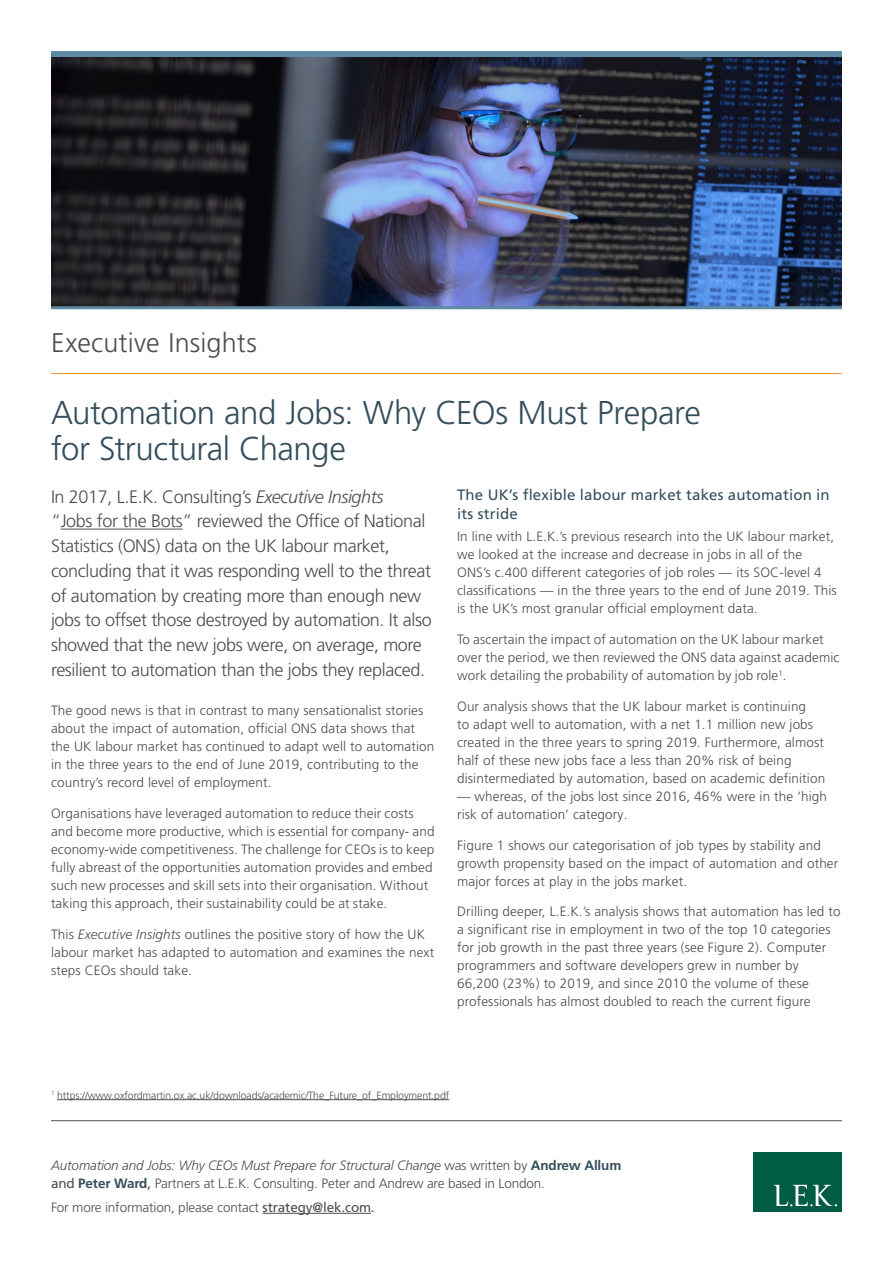
<style>
.page{position:relative;width:893px;height:1263px;background:#fff}
.page>*{position:absolute;margin:0;border:0;box-sizing:border-box;transform-origin:0 0}
.t1{font:300 33px/36px "Frutiger LT Pro";letter-spacing:-.015em;color:#354e5c}
.t2{font:300 27px "Frutiger LT Pro";letter-spacing:.005em;color:#4d4d4f}
.t3{font:300 18px/24.8px "Frutiger LT Pro";letter-spacing:-.02em;color:#4d4d4f}
.t4{font:15px/18.8px "Frutiger LT Pro";letter-spacing:.01em;color:#354e5c}
.t5{font:300 13.5px/18px "Frutiger LT Pro";letter-spacing:.01em;color:#4d4d4f}
.t6{font:300 13.5px/18px "Frutiger LT Pro";letter-spacing:-.01em;color:#4d4d4f}
.t7{font:300 10.5px "Frutiger LT Pro";letter-spacing:-.01em;color:#4d4d4f}
.s1{font-style:italic}
.s2{font-weight:700;color:#354e5c}
.s3{font-weight:400}
</style>
<div class="page">
<img style="left:51px;top:57px;width:791px;height:249px">
<hr style="left:51px;top:373px;width:791px;height:1px;background:#f79428">
<hr style="left:263px;top:1213px;width:108px;height:1px;background:#4d4d4f">
<hr style="left:51px;top:1120px;width:791px;height:1px;background:#4d4d4f">
<div style="left:753px;top:1152px;width:89px;height:60px;background:#005c42"></div>
<svg style="left:774px;top:1185px;width:63px;height:21px"></svg>
<hr style="left:51px;top:306px;width:791px;height:3px;background:#5e8aa4">
<hr style="left:61px;top:529px;width:122px;height:1px;background:#4d4d4f">
<div style="left:51px;top:51px;width:791px;height:6px;background:#5e8aa4"></div>
<hr style="left:57px;top:1099px;width:392px;height:1px;background:#4d4d4f">
<h2 class="t2" style="left:51px;top:327px;width:207px">Executive Insights</h2>
<h1 class="t1" style="left:51px;top:395px;width:651px">Automation and Jobs: Why CEOs Must Prepare for Structural Change</h1>
<p class="t3" style="left:51px;top:484px;width:382px">In 2017, L.E.K. Consulting’s <span class="s1">Executive Insights<br></span>“Jobs for the Bots” reviewed the Office of National Statistics (ONS) data on the UK labour market, concluding that it was responding well to the threat of automation by creating more than enough new jobs to offset those destroyed by automation. It also showed that the new jobs were, on average, more resilient to automation than the jobs they replaced.</p>
<p class="t5" style="left:51px;top:701px;width:385px">The good news is that in contrast to many sensationalist stories about the impact of automation, official ONS data shows that the UK labour market has continued to adapt well to automation in the three years to the end of June 2019, contributing to the country’s record level of employment.</p>
<p class="t5" style="left:51px;top:804px;width:385px">Organisations have leveraged automation to reduce their costs and become more productive, which is essential for company- and economy-wide competitiveness. The challenge for CEOs is to keep fully abreast of the opportunities automation provides and embed such new processes and skill sets into their organisation. Without taking this approach, their sustainability could be at stake.</p>
<p class="t5" style="left:51px;top:925px;width:385px">This <span class="s1">Executive Insights</span> outlines the positive story of how the UK labour market has adapted to automation and examines the next steps CEOs should take.</p>
<p class="t4" style="left:457px;top:486px;width:374px">The UK’s flexible labour market takes automation in its stride</p>
<p class="t5" style="left:457px;top:528px;width:381px">In line with L.E.K.’s previous research into the UK labour market, we looked at the increase and decrease in jobs in all of the ONS’s c.400 different categories of job roles — its SOC-level 4 classifications — in the three years to the end of June 2019. This is the UK’s most granular official employment data.</p>
<p class="t5" style="left:457px;top:630px;width:384px">To ascertain the impact of automation on the UK labour market over the period, we then reviewed the ONS data against academic work detailing the probability of automation by job role<sup>1</sup>.</p>
<p class="t5" style="left:457px;top:697px;width:370px">Our analysis shows that the UK labour market is continuing<br>to adapt well to automation, with a net 1.1 million new jobs created in the three years to spring 2019. Furthermore, almost half of these new jobs face a less than 20% risk of being disintermediated by automation, based on academic definition</p>
<p class="t5" style="left:457px;top:787px;width:371px">— whereas, of the jobs lost since 2016, 46% were in the ‘high risk of automation’ category.</p>
<p class="t5" style="left:457px;top:836px;width:383px">Figure 1 shows our categorisation of job types by stability and growth propensity based on the impact of automation and other major forces at play in the jobs market.</p>
<p class="t5" style="left:457px;top:903px;width:385px">Drilling deeper, L.E.K.’s analysis shows that automation has led to a significant rise in employment in two of the top 10 categories for job growth in the past three years (see Figure 2). Computer programmers and software developers grew in number by 66,200 (23%) to 2019, and since 2010 the volume of these professionals has almost doubled to reach the current figure</p>
<p class="t7" style="left:51px;top:1089px;width:400px"><sup>1</sup> https://www.oxfordmartin.ox.ac.uk/downloads/academic/The_Future_of_Employment.pdf</p>
<p class="t6" style="left:51px;top:1156px;width:572px"><span class="s1">Automation and Jobs: Why CEOs Must Prepare for Structural Change</span> was written by <span class="s2">Andrew Allum </span><span class="s3">and</span> <span class="s2">Peter Ward</span><span class="s3">,</span> Partners at L.E.K. Consulting. Peter and Andrew are based in London.</p>
<p class="t6" style="left:51px;top:1198px;width:325px">For more information, please contact <span class="s3">strategy@lek.com.</span></p>
</div>
